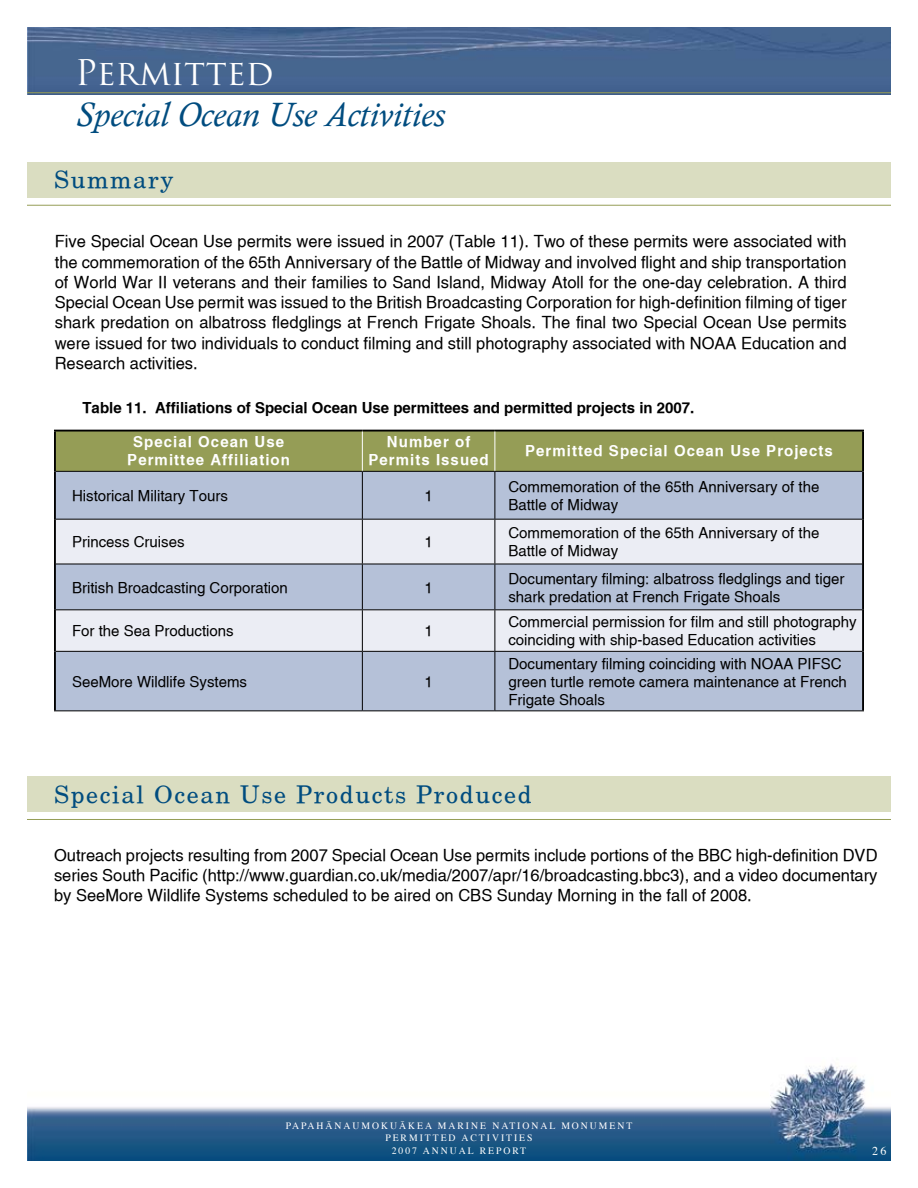
<style>
.page{position:relative;width:918px;height:1188px;background:#fff}
.page>*{position:absolute;margin:0;border:0;box-sizing:border-box;transform-origin:0 0}
.t1{font:italic 34.5px "Calisto";color:#004c7f}
.t2{font:34.5px "Trajan Pro";color:#fff}
.t3{font:24px "Hawn School Roman";letter-spacing:.07em;color:#004c7f}
.t4{font:16.5px/20.2px "Hawn Helv";color:#000;text-align:justify}
.t5{font:15px/18px "Hawn Helv";color:#000}
.t6{font:700 15px/18px "Hawn Helv";letter-spacing:.07em;color:#fff;text-align:center}
.t7{font:700 15px "Hawn Helv";color:#000}
.t8{font:12px "Times";color:#fff}
.t9{font:9.75px/12.1px "Times";letter-spacing:.2em;color:#fff;text-align:center}
</style>
<div class="page">
<img style="left:27px;top:1063px;width:864px;height:98px">
<div style="left:56px;top:432px;width:806px;height:39px;background:#959d56"></div>
<div style="left:56px;top:472px;width:806px;height:238px;background:#b5c1d8"></div>
<svg style="left:56px;top:520px;width:806px;height:131px;background:#d6dbe8"></svg>
<hr style="left:54px;top:430px;width:308px;height:2px;background:#000">
<hr style="left:54px;top:432px;width:2px;height:39px;background:#000">
<hr style="left:362px;top:430px;width:133px;height:2px;background:#000">
<hr style="left:495px;top:430px;width:369px;height:2px;background:#000">
<hr style="left:862px;top:432px;width:2px;height:39px;background:#000">
<hr style="left:362px;top:432px;width:1px;height:39px;background:#fff">
<hr style="left:495px;top:432px;width:1px;height:39px;background:#fff">
<hr style="left:54px;top:471px;width:2px;height:48px;background:#000">
<hr style="left:54px;top:564px;width:2px;height:46px;background:#000">
<hr style="left:56px;top:471px;width:306px;height:1px;background:#000">
<hr style="left:362px;top:471px;width:133px;height:1px;background:#000">
<hr style="left:495px;top:471px;width:367px;height:1px;background:#000">
<hr style="left:362px;top:472px;width:1px;height:47px;background:#000">
<hr style="left:495px;top:472px;width:1px;height:47px;background:#000">
<hr style="left:862px;top:471px;width:2px;height:48px;background:#000">
<hr style="left:362px;top:564px;width:1px;height:45px;background:#000">
<hr style="left:495px;top:564px;width:1px;height:45px;background:#000">
<hr style="left:862px;top:564px;width:2px;height:46px;background:#000">
<hr style="left:56px;top:519px;width:306px;height:1px;background:#000">
<hr style="left:56px;top:564px;width:306px;height:1px;background:#000">
<hr style="left:56px;top:651px;width:306px;height:1px;background:#000">
<hr style="left:54px;top:710px;width:308px;height:1px;background:#000">
<hr style="left:54px;top:519px;width:2px;height:45px;background:#000">
<hr style="left:362px;top:519px;width:133px;height:1px;background:#000">
<hr style="left:362px;top:520px;width:1px;height:44px;background:#000">
<hr style="left:362px;top:564px;width:133px;height:1px;background:#000">
<hr style="left:362px;top:651px;width:133px;height:1px;background:#000">
<hr style="left:362px;top:710px;width:133px;height:1px;background:#000">
<hr style="left:495px;top:519px;width:367px;height:1px;background:#000">
<hr style="left:495px;top:520px;width:1px;height:44px;background:#000">
<hr style="left:495px;top:564px;width:367px;height:1px;background:#000">
<hr style="left:495px;top:651px;width:367px;height:1px;background:#000">
<hr style="left:495px;top:710px;width:369px;height:1px;background:#000">
<hr style="left:862px;top:519px;width:2px;height:45px;background:#000">
<hr style="left:56px;top:609px;width:306px;height:1px;background:#000">
<hr style="left:54px;top:610px;width:2px;height:41px;background:#000">
<hr style="left:54px;top:651px;width:2px;height:59px;background:#000">
<hr style="left:362px;top:609px;width:133px;height:1px;background:#000">
<hr style="left:362px;top:610px;width:1px;height:41px;background:#000">
<hr style="left:362px;top:652px;width:1px;height:58px;background:#000">
<hr style="left:495px;top:609px;width:367px;height:1px;background:#000">
<hr style="left:495px;top:610px;width:1px;height:41px;background:#000">
<hr style="left:495px;top:652px;width:1px;height:58px;background:#000">
<hr style="left:862px;top:610px;width:2px;height:41px;background:#000">
<hr style="left:862px;top:651px;width:2px;height:59px;background:#000">
<img style="left:27px;top:27px;width:864px;height:67px">
<hr style="left:27px;top:92px;width:864px;height:1px;background:#959d56">
<hr style="left:27px;top:205px;width:864px;height:1px;background:#959d56">
<div style="left:27px;top:162px;width:864px;height:36px;background:#daddc1"></div>
<hr style="left:27px;top:819px;width:864px;height:1px;background:#959d56">
<div style="left:27px;top:776px;width:864px;height:36px;background:#daddc1"></div>
<h1 class="t2" style="left:75px;top:50px;width:200px">Permitted</h1>
<h1 class="t1" style="left:75px;top:95px;width:371px">Special Ocean Use Activities</h1>
<h2 class="t3" style="left:54px;top:165px;width:121px">Summary</h2>
<p class="t4" style="left:55px;top:231px;width:793px">Five Special Ocean Use permits were issued in 2007 (Table 11). Two of these permits were associated with the commemoration of the 65th Anniversary of the Battle of Midway and involved flight and ship transportation of World War II veterans and their families to Sand Island, Midway Atoll for the one-day celebration. A third Special Ocean Use permit was issued to the British Broadcasting Corporation for high-definition filming of tiger shark predation on albatross fledglings at French Frigate Shoals. The final two Special Ocean Use permits were issued for two individuals to conduct filming and still photography associated with NOAA Education and Research activities.</p>
<p class="t7" style="left:82px;top:398px;width:613px">Table 11. Affiliations of Special Ocean Use permittees and permitted projects in 2007.</p>
<p class="t6" style="left:127px;top:433px;width:164px">Special Ocean Use<br>Permittee Affiliation</p>
<p class="t6" style="left:368px;top:433px;width:122px">Number of<br>Permits Issued</p>
<p class="t6" style="left:525px;top:442px;width:309px">Permitted Special Ocean Use Projects</p>
<p class="t5" style="left:72px;top:487px;width:157px">Historical Military Tours</p>
<p class="t5" style="left:424px;top:487px;width:10px">1</p>
<p class="t5" style="left:508px;top:478px;width:312px">Commemoration of the 65th Anniversary of the<br>Battle of Midway</p>
<p class="t5" style="left:72px;top:533px;width:114px">Princess Cruises</p>
<p class="t5" style="left:424px;top:533px;width:10px">1</p>
<p class="t5" style="left:508px;top:524px;width:312px">Commemoration of the 65th Anniversary of the<br>Battle of Midway</p>
<p class="t5" style="left:72px;top:578px;width:217px">British Broadcasting Corporation</p>
<p class="t5" style="left:424px;top:578px;width:10px">1</p>
<p class="t5" style="left:508px;top:569px;width:337px">Documentary filming: albatross fledglings and tiger shark predation at French Frigate Shoals</p>
<p class="t5" style="left:72px;top:622px;width:163px">For the Sea Productions</p>
<p class="t5" style="left:424px;top:622px;width:10px">1</p>
<p class="t5" style="left:508px;top:613px;width:350px">Commercial permission for film and still photography coinciding with ship-based Education activities</p>
<p class="t5" style="left:72px;top:673px;width:177px">SeeMore Wildlife Systems</p>
<p class="t5" style="left:424px;top:673px;width:10px">1</p>
<p class="t5" style="left:508px;top:655px;width:340px">Documentary filming coinciding with NOAA PIFSC green turtle remote camera maintenance at French<br>Frigate Shoals</p>
<h2 class="t3" style="left:54px;top:779px;width:479px">Special Ocean Use Products Produced</h2>
<p class="t4" style="left:54px;top:845px;width:825px">Outreach projects resulting from 2007 Special Ocean Use permits include portions of the BBC high-definition DVD series South Pacific (http://www.guardian.co.uk/media/2007/apr/16/broadcasting.bbc3), and a video documentary by SeeMore Wildlife Systems scheduled to be aired on CBS Sunday Morning in the fall of 2008.</p>
<p class="t9" style="left:286px;top:1119px;width:348px">PAPAHĀNAUMOKUĀKEA MARINE NATIONAL MONUMENT<br>PERMITTED ACTIVITIES<br>2007 ANNUAL REPORT</p>
<p class="t8" style="left:872px;top:1140px;width:16px">26</p>
</div>
